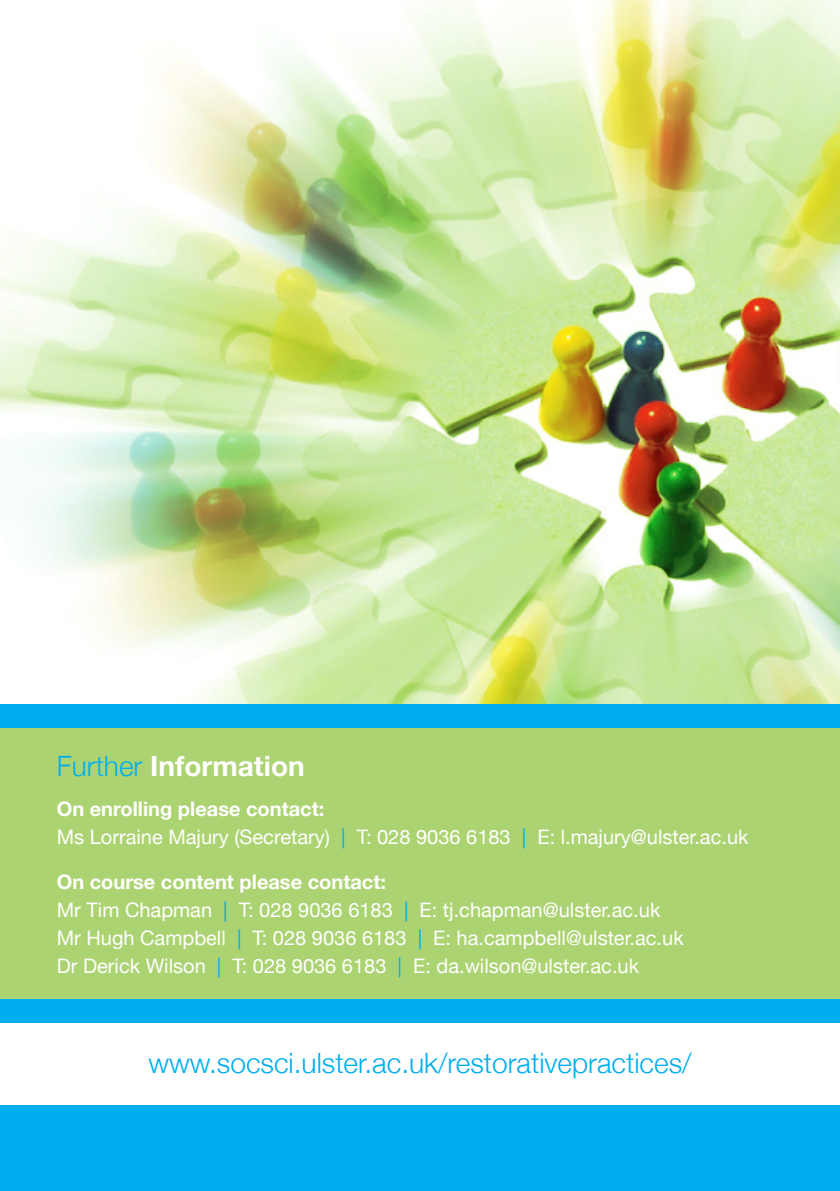
<style>
.page{position:relative;width:840px;height:1191px;background:#fff}
.page>*{position:absolute;margin:0;border:0;box-sizing:border-box;transform-origin:0 0}
.t1{font:300 28px "Helvetica Neue";color:#00aeef}
.t2{font:700 28px "Helvetica Neue";color:#fff}
.t3{font:20px "Helvetica Neue";color:#fff}
.t4{font:700 20px "Helvetica Neue";color:#fff}
.s1{font-weight:300;color:#00aeef}
.s2{color:#00aeef}
</style>
<div class="page">
<img style="left:0;top:0;width:839px;height:704px">
<div style="left:0;top:1106px;width:839px;height:85px;background:#00aeef"></div>
<div style="left:0;top:704px;width:839px;height:318px;background:#acd371"></div>
<div style="left:0;top:704px;width:839px;height:24px;background:#00aeef"></div>
<div style="left:0;top:999px;width:839px;height:23px;background:#00aeef"></div>
<p class="t2" style="left:57px;top:749px;width:249px"><span class="s1">Further</span> Information</p>
<p class="t4" style="left:57px;top:796px;width:269px">On enrolling please contact:</p>
<p class="t3" style="left:57px;top:824px;width:693px">Ms Lorraine Majury (Secretary) <span class="s2">|</span> T: 028 9036 6183 <span class="s2">|</span> E: l.majury@ulster.ac.uk</p>
<p class="t4" style="left:57px;top:869px;width:330px">On course content please contact:</p>
<p class="t3" style="left:57px;top:897px;width:604px">Mr Tim Chapman <span class="s2">|</span> T: 028 9036 6183 <span class="s2">|</span> E: tj.chapman@ulster.ac.uk</p>
<p class="t3" style="left:57px;top:925px;width:628px">Mr Hugh Campbell <span class="s2">|</span> T: 028 9036 6183 <span class="s2">|</span> E: ha.campbell@ulster.ac.uk</p>
<p class="t3" style="left:57px;top:953px;width:583px">Dr Derick Wilson <span class="s2">|</span> T: 028 9036 6183 <span class="s2">|</span> E: da.wilson@ulster.ac.uk</p>
<p class="t1" style="left:148px;top:1046px;width:544px">www.socsci.ulster.ac.uk/restorativepractices/</p>
</div>
